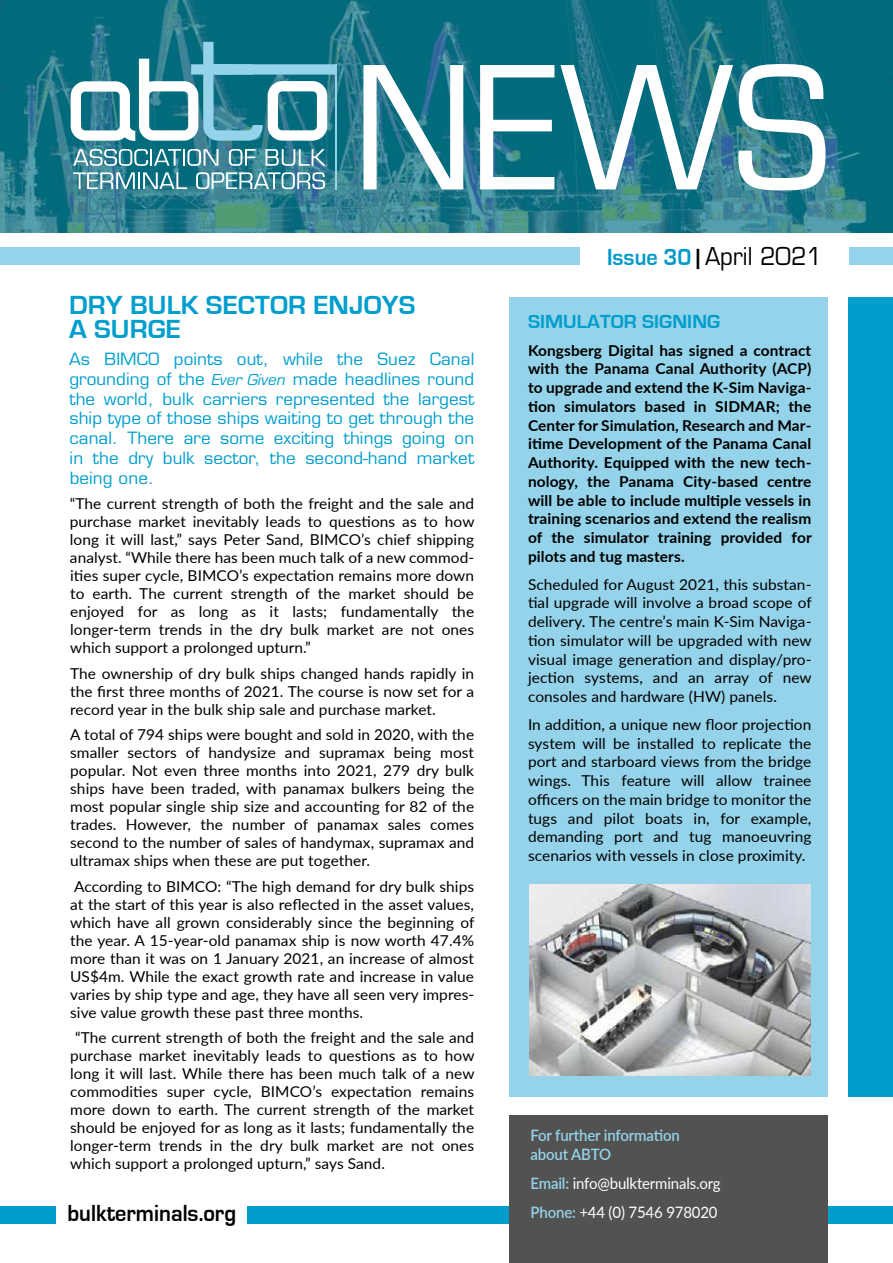
<style>
.page{position:relative;width:893px;height:1263px;background:#fff}
.page>*{position:absolute;margin:0;border:0;box-sizing:border-box;transform-origin:0 0}
.t1{font:700 27px/24px "Eurostile";letter-spacing:.005em;color:#009ecd}
.t2{font:700 24px "Eurostile";color:#000;scale:.93 1}
.t3{font:24px "Eurostile";color:#000;scale:.93 1}
.t4{font:700 19.5px "Eurostile";letter-spacing:.005em;color:#009ecd}
.t5{font:16.5px/19.8px "Eurostile";letter-spacing:.005em;color:#009ecd;text-align:justify}
.t6{font:15.75px/29.4px "Lato";letter-spacing:-.01em;color:#fff;scale:.95 1}
.t7{font:600 15.75px/18.9px "Lato";letter-spacing:-.01em;color:#95d3ea;scale:.95 1}
.t8{font:15px/18px "Lato";letter-spacing:.005em;color:#000;text-align:justify}
.t9{font:700 15px/18.8px "Lato";letter-spacing:.005em;color:#000;text-align:justify}
.s1{font-style:italic}
.s2{font-weight:700;color:#009aca}
.s3{font-weight:700}
.s4{font-weight:600;color:#95d3ea}
</style>
<div class="page">
<img style="left:0;top:0;width:893px;height:232px">
<div style="left:0;top:247px;width:579px;height:18px;background:#95d3ea"></div>
<svg style="left:73px;top:149px;width:145px;height:17px"></svg>
<svg style="left:229px;top:149px;width:27px;height:17px"></svg>
<svg style="left:265px;top:149px;width:61px;height:17px"></svg>
<svg style="left:73px;top:172px;width:114px;height:17px"></svg>
<svg style="left:196px;top:172px;width:129px;height:17px"></svg>
<svg style="left:71px;top:42px;width:265px;height:99px"></svg>
<hr style="left:335px;top:64px;width:2px;height:125px;background:#95d3ea">
<svg style="left:363px;top:65px;width:100px;height:124px"></svg>
<svg style="left:480px;top:65px;width:74px;height:124px"></svg>
<svg style="left:560px;top:64px;width:265px;height:126px"></svg>
<div style="left:849px;top:247px;width:44px;height:18px;background:#95d3ea"></div>
<div style="left:248px;top:1206px;width:645px;height:18px;background:#009ecd"></div>
<div style="left:0;top:1206px;width:56px;height:18px;background:#009ecd"></div>
<div style="left:510px;top:297px;width:318px;height:799px;background:#95d3ea"></div>
<div style="left:510px;top:1115px;width:318px;height:148px;background:#525251"></div>
<div style="left:848px;top:297px;width:45px;height:799px;background:#009ecd"></div>
<img style="left:530px;top:884px;width:281px;height:191px">
<h1 class="t1" style="left:69px;top:293px;width:348px">DRY BULK SECTOR ENJOYS<br>A SURGE</h1>
<p class="t5" style="left:69px;top:349px;width:407px">As BIMCO points out, while the Suez Canal grounding of the <span class="s1">Ever Given</span> made headlines round the world, bulk carriers represented the largest ship type of those ships waiting to get through the canal. There are some exciting things going on in the dry bulk sector, the second-hand market being one.</p>
<p class="t8" style="left:70px;top:494px;width:406px">“The current strength of both the freight and the sale and purchase market inevitably leads to questions as to how long it will last,” says Peter Sand, BIMCO’s chief shipping analyst. “While there has been much talk of a new commod&shy;ities super cycle, BIMCO’s expectation remains more down to earth. The current strength of the market should be enjoyed for as long as it lasts; fundamentally the longer-term trends in the dry bulk market are not ones which support a prolonged upturn.”</p>
<p class="t8" style="left:70px;top:664px;width:405px">The ownership of dry bulk ships changed hands rapidly in the first three months of 2021. The course is now set for a record year in the bulk ship sale and purchase market.</p>
<p class="t8" style="left:70px;top:725px;width:405px">A total of 794 ships were bought and sold in 2020, with the smaller sectors of handysize and supramax being most popular. Not even three months into 2021, 279 dry bulk ships have been traded, with panamax bulkers being the most popular single ship size and accounting for 82 of the trades. However, the number of panamax sales comes second to the number of sales of handymax, supramax and ultramax ships when these are put together.</p>
<p class="t8" style="left:70px;top:877px;width:406px">According to BIMCO: “The high demand for dry bulk ships at the start of this year is also reflected in the asset values, which have all grown considerably since the beginning of the year. A 15-year-old panamax ship is now worth 47.4% more than it was on 1 January 2021, an increase of almost US$4m. While the exact growth rate and increase in value varies by ship type and age, they have all seen very impres&shy;sive value growth these past three months.</p>
<p class="t8" style="left:70px;top:1028px;width:406px;text-indent:5px">“The current strength of both the freight and the sale and purchase market inevitably leads to questions as to how long it will last. While there has been much talk of a new commodities super cycle, BIMCO’s expectation remains more down to earth. The current strength of the market should be enjoyed for as long as it lasts; fundamentally the longer-term trends in the dry bulk market are not ones which support a prolonged upturn,” says Sand.</p>
<h2 class="t2" style="left:68px;top:1199px;width:183px">bulkterminals.org</h2>
<h2 class="t3" style="left:607px;top:242px;width:232px"><span class="s2">Issue 30</span> <span class="s3">|</span> April 2021</h2>
<h3 class="t4" style="left:528px;top:311px;width:194px">SIMULATOR SIGNING</h3>
<p class="t9" style="left:528px;top:340px;width:285px">Kongsberg Digital has signed a contract with the Panama Canal Authority (ACP) to upgrade and extend the K-Sim Naviga&shy;tion simulators based in SIDMAR; the Center for Simulation, Research and Mar&shy;itime Development of the Panama Canal Authority. Equipped with the new tech&shy;nology, the Panama City-based centre will be able to include multiple vessels in training scenarios and extend the realism of the simulator training provided for pilots and tug masters.</p>
<p class="t8" style="left:528px;top:574px;width:285px;line-height:18.8px">Scheduled for August 2021, this substan&shy;tial upgrade will involve a broad scope of delivery. The centre’s main K-Sim Naviga&shy;tion simulator will be upgraded with new visual image generation and display/pro&shy;jection systems, and an array of new consoles and hardware (HW) panels.</p>
<p class="t8" style="left:528px;top:714px;width:285px;line-height:18.8px">In addition, a unique new floor projection system will be installed to replicate the port and starboard views from the bridge wings. This feature will allow trainee officers on the main bridge to monitor the tugs and pilot boats in, for example, demanding port and tug manoeuvring scenarios with vessels in close proximity.</p>
<p class="t7" style="left:530px;top:1125px;width:159px">For further information about ABTO</p>
<p class="t6" style="left:530px;top:1168px;width:202px"><span class="s4">Email:</span> info@bulkterminals.org<br><span class="s4">Phone:</span> +44 (0) 7546 978020</p>
</div>
